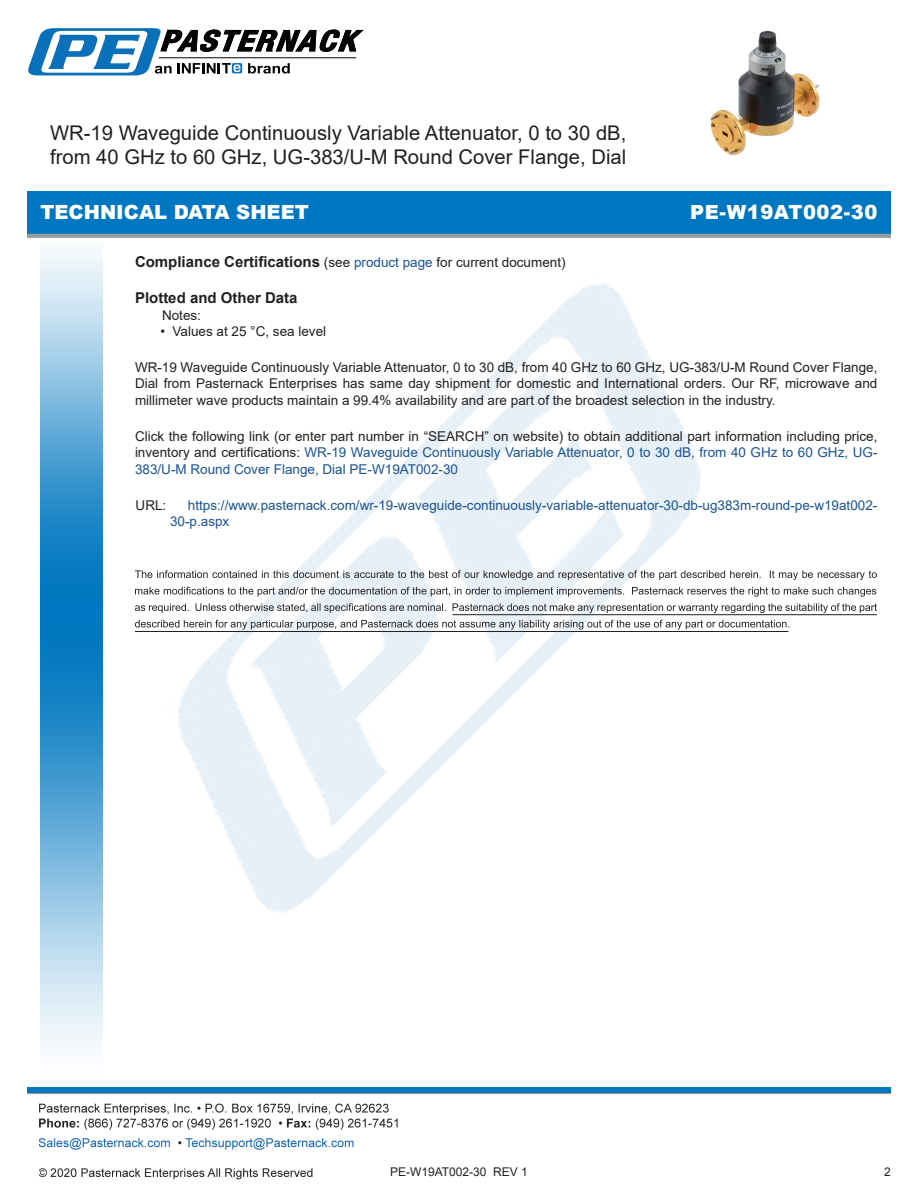
<style>
.page{position:relative;width:918px;height:1188px;background:#fff}
.page>*{position:absolute;margin:0;border:0;box-sizing:border-box;transform-origin:0 0}
.Web_Description_Para{font:20.25px/24.3px "Arial";color:#231f20}
.t1{font:900 19.5px "Arial";color:#fff}
.t2{font:900 19.5px "Arial";letter-spacing:.03em;color:#fff}
.Head1_for_Compliance{font:700 15px "Arial";color:#231f20}
.Web_Description_Para-2{font:13.5px/16.2px "Arial";color:#231f20;text-align:justify}
.Web_Description_Para-3{font:13.5px/16.2px "Arial";color:#1a5392}
.Specs_Para{font:13.5px "Arial";color:#231f20}
.t3{font:12px "Arial";color:#231f20}
.s1{font-weight:400;font-size:13.5px}
.s2{font-weight:400;font-size:13.5px;color:#1a5392}
.s3{color:#1a5392}
</style>
<div class="page">
<img style="left:39px;top:1103px;width:359px;height:77px">
<img style="left:102px;top:248px;width:719px;height:722px">
<img style="left:27px;top:1088px;width:864px;height:7px">
<img style="left:40px;top:248px;width:62px;height:800px">
<img style="left:27px;top:191px;width:864px;height:47px">
<svg style="left:28px;top:28px;width:336px;height:47px"></svg>
<svg style="left:135px;top:570px;width:742px;height:10px"></svg>
<svg style="left:135px;top:587px;width:741px;height:10px"></svg>
<svg style="left:135px;top:603px;width:742px;height:10px"></svg>
<svg style="left:135px;top:620px;width:654px;height:10px"></svg>
<hr style="left:453px;top:614px;width:424px;height:1px;background:#231f20">
<hr style="left:135px;top:631px;width:653px;height:1px;background:#231f20">
<img style="left:710px;top:30px;width:110px;height:126px">
<h1 class="Web_Description_Para" style="left:50px;top:120px;width:578px">WR-19 Waveguide Continuously Variable Attenuator, 0 to 30 dB, from 40 GHz to 60 GHz, UG-383/U-M Round Cover Flange, Dial</h1>
<h2 class="t1" style="left:40px;top:198px;width:270px">TECHNICAL DATA SHEET</h2>
<p class="Head1_for_Compliance" style="left:135px;top:252px;width:432px">Compliance Certifications <span class="s1">(see</span> <span class="s2">product page</span> <span class="s1">for current document)</span></p>
<p class="Head1_for_Compliance" style="left:135px;top:288px;width:164px">Plotted and Other Data</p>
<p class="Specs_Para" style="left:162px;top:306px;width:41px">Notes:</p>
<p class="Web_Description_Para-2" style="left:160px;top:323px;width:167px">• Values at 25 °C, sea level</p>
<h1 class="Web_Description_Para-2" style="left:135px;top:359px;width:744px">WR-19 Waveguide Continuously Variable Attenuator, 0 to 30 dB, from 40 GHz to 60 GHz, UG-383/U-M Round Cover Flange, Dial from Pasternack Enterprises has same day shipment for domestic and International orders. Our RF, microwave and millimeter wave products maintain a 99.4% availability and are part of the broadest selection in the industry.</h1>
<h1 class="Web_Description_Para-2" style="left:135px;top:428px;width:744px">Click the following link (or enter part number in “SEARCH” on website) to obtain additional part information including price, inventory and certifications: <span class="s3">WR-19 Waveguide Continuously Variable Attenuator, 0 to 30 dB, from 40 GHz to 60 GHz, UG-383/U-M Round Cover Flange, Dial PE-W19AT002-30</span></h1>
<h1 class="Web_Description_Para-2" style="left:136px;top:497px;width:32px">URL:</h1>
<h1 class="Web_Description_Para-3" style="left:170px;top:497px;width:709px;text-indent:18px">https://www.pasternack.com/wr-19-waveguide-continuously-variable-attenuator-30-db-ug383m-round-pe-w19at002-<br>30-p.aspx</h1>
<p class="t2" style="left:690px;top:198px;width:189px">PE-W19AT002-30</p>
<p class="t3" style="left:390px;top:1163px;width:139px">PE-W19AT002-30 REV 1</p>
<p class="t3" style="left:884px;top:1163px;width:8px">2</p>
</div>
